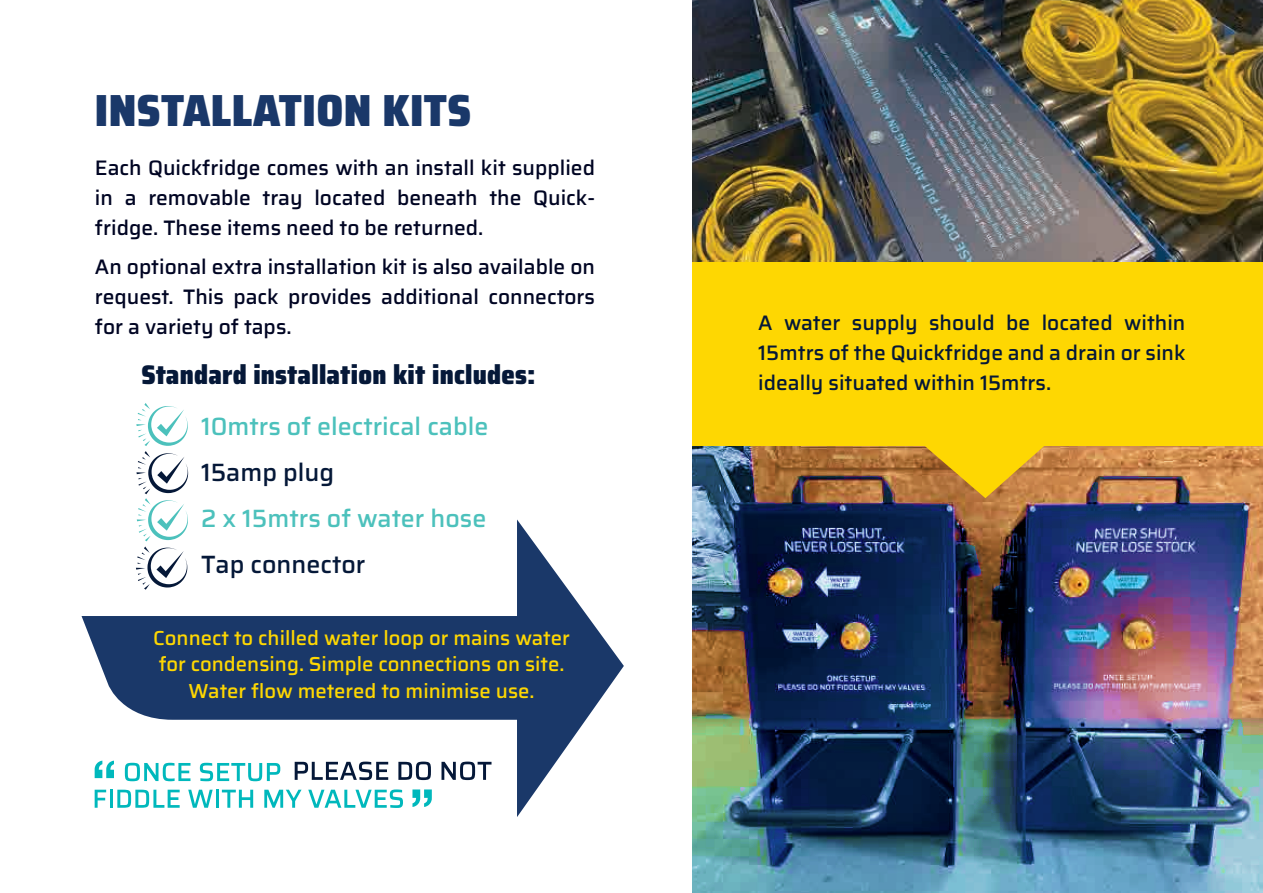
<style>
.page{position:relative;width:1263px;height:893px;background:#fff}
.page>*{position:absolute;margin:0;border:0;box-sizing:border-box;transform-origin:0 0}
.t1{font:900 semi-condensed 45px "Saira";letter-spacing:.01em;color:#1a3869}
.t2{font:900 semi-condensed 27px "Saira";letter-spacing:.01em;color:#051838}
.t3{font:500 25.05px "Saira";color:#4cc1bc}
.t4{font:500 25.05px "Saira";color:#051838}
.t5{font:500 21px/30px "Saira";color:#000523;text-align:justify}
.t6{font:500 21px/30px "Saira";color:#051838;text-align:justify}
.t7{font:500 20.25px/26.1px "Saira";color:#fed702;text-align:center}
</style>
<div class="page">
<svg style="left:136px;top:403px;width:52px;height:116px"></svg>
<img style="left:692px;top:446px;width:571px;height:447px">
<div style="left:692px;top:0;width:571px;height:446px;background:#fed702"></div>
<img style="left:692px;top:0;width:571px;height:261px">
<svg style="left:82px;top:519px;width:542px;height:298px"></svg>
<svg style="left:923px;top:446px;width:122px;height:52px"></svg>
<h1 class="t1" style="left:95px;top:76px;width:378px">INSTALLATION KITS</h1>
<p class="t5" style="left:95px;top:152px;width:502px">Each Quickfridge comes with an install kit supplied in a removable tray located beneath the Quick&shy;fridge. These items need to be returned.</p>
<p class="t5" style="left:95px;top:252px;width:502px">An optional extra installation kit is also available on request. This pack provides additional connectors for a variety of taps.</p>
<p class="t2" style="left:141px;top:354px;width:396px">Standard installation kit includes:</p>
<p class="t3" style="left:201px;top:407px;width:289px">10mtrs of electrical cable</p>
<p class="t4" style="left:201px;top:453px;width:135px">15amp plug</p>
<p class="t3" style="left:201px;top:499px;width:287px">2 x 15mtrs of water hose</p>
<p class="t4" style="left:201px;top:545px;width:166px">Tap connector</p>
<p class="t7" style="left:153px;top:625px;width:418px">Connect to chilled water loop or mains water for condensing. Simple connections on site.<br>Water flow metered to minimise use.</p>
<p class="t6" style="left:758px;top:307px;width:429px">A water supply should be located within 15mtrs of the Quickfridge and a drain or sink ideally situated within 15mtrs.</p>
</div>
